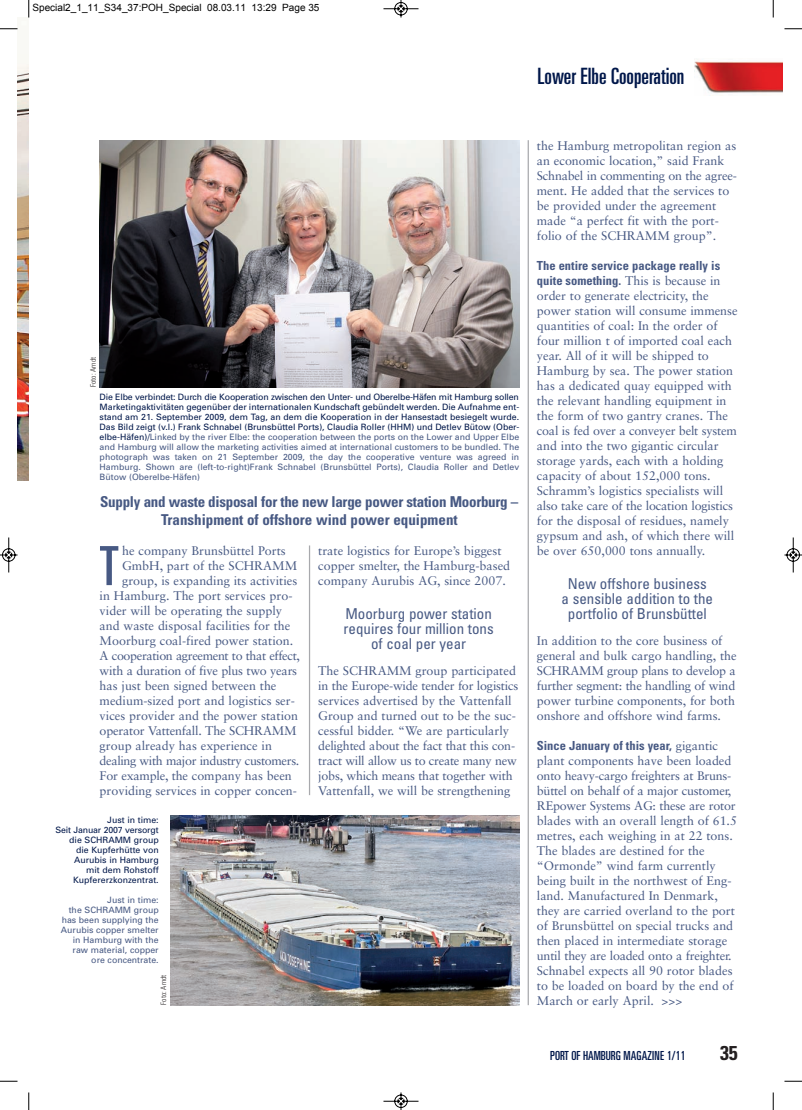
<style>
.page{position:relative;width:802px;height:1110px;background:#fff}
.page>*{position:absolute;margin:0;border:0;box-sizing:border-box;transform-origin:0 0}
.t1{font:ultra-condensed 54px "Univers";color:#475983}
.t2{font:ultra-condensed 22.5px "Univers";color:#00174a}
.t3{font:700 condensed 20px "Univers";color:#231f20}
.t4{font:condensed 15px/15px "Univers";color:#475983;text-align:center}
.t5{font:700 condensed 15px/17.5px "Univers";letter-spacing:-.02em;color:#475983;text-align:center}
.t6{font:12.5px/15px "Sabon";color:#475983}
.t7{font:12.5px "Sabon";letter-spacing:-.03em;color:#475983}
.t8{font:ultra-condensed 12.5px "Univers";color:#00174a}
.t9{font:10px "Arial";color:#000}
.t10{font:8.75px/10px "Univers";color:#00174a;text-align:justify}
.t11{font:8.75px/10px "Univers";color:#475983;text-align:right}
.t12{font:300 condensed 7.5px "Univers";color:#231f20}
.s1{color:#475983}
.s2{font-family:"Univers";font-weight:700;font-stretch:condensed}
</style>
<div class="page">
<img style="left:694px;top:61px;width:88px;height:32px">
<img style="left:18px;top:54px;width:11px;height:426px">
<hr style="left:309px;top:545px;width:1px;height:250px;background:#a8a9ad">
<hr style="left:527px;top:140px;width:2px;height:865px;background:#a8a9ad">
<img style="left:100px;top:140px;width:419px;height:248px">
<img style="left:170px;top:815px;width:349px;height:190px">
<svg style="left:28px;top:0;width:2px;height:18px"></svg>
<svg style="left:0;top:28px;width:18px;height:2px"></svg>
<svg style="left:773px;top:0;width:1px;height:18px"></svg>
<svg style="left:784px;top:28px;width:18px;height:2px"></svg>
<svg style="left:28px;top:1092px;width:2px;height:18px"></svg>
<svg style="left:0;top:1081px;width:18px;height:1px"></svg>
<svg style="left:773px;top:1092px;width:1px;height:18px"></svg>
<svg style="left:784px;top:1081px;width:18px;height:1px"></svg>
<svg style="left:383px;top:0;width:36px;height:18px"></svg>
<svg style="left:383px;top:1092px;width:36px;height:18px"></svg>
<svg style="left:0;top:537px;width:18px;height:36px"></svg>
<svg style="left:784px;top:537px;width:18px;height:36px"></svg>
<p class="t9" style="left:32px;top:1px;width:288px">Special2_1_11_S34_37:POH_Special 08.03.11 13:29 Page 35</p>
<p class="t2" style="left:537px;top:63px;width:148px">Lower Elbe Cooperation</p>
<p class="t12" style="left:89px;top:387px;width:32px;rotate:-90deg">Foto: Arndt</p>
<p class="t10" style="left:100px;top:392px;width:421px">Die Elbe verbindet: Durch die Kooperation zwischen den Unter- und Oberelbe-Häfen mit Hamburg sollen Marketingaktivitäten gegenüber der internationalen Kundschaft gebündelt werden. Die Aufnahme ent&shy;stand am 21. September 2009, dem Tag, an dem die Kooperation in der Hansestadt besiegelt wurde.<br>Das Bild zeigt (v.l.) Frank Schnabel (Brunsbüttel Ports), Claudia Roller (HHM) und Detlev Bütow (Ober&shy;elbe-Häfen)/<span class="s1">Linked by the river Elbe: the cooperation between the ports on the Lower and Upper Elbe and Hamburg will allow the marketing activities aimed at international customers to be bundled. The photograph was taken on 21 September 2009, the day the cooperative venture was agreed in Hamburg. Shown are (left-to-right)Frank Schnabel (Brunsbüttel Ports), Claudia Roller and Detlev Bütow (Oberelbe-Häfen)</span></p>
<p class="t5" style="left:100px;top:493px;width:419px">Supply and waste disposal for the new large power station Moorburg –<br>Transhipment of offshore wind power equipment</p>
<p class="t1" style="left:100px;top:535px;width:21px">T</p>
<p class="t6" style="left:122px;top:543px;width:165px">he company Brunsbüttel Ports</p>
<p class="t6" style="left:122px;top:558px;width:177px">GmbH, part of the SCHRAMM</p>
<p class="t6" style="left:122px;top:573px;width:177px">group, is expanding its activities</p>
<p class="t6" style="left:100px;top:588px;width:194px">in Hamburg. The port services pro-</p>
<p class="t6" style="left:100px;top:603px;width:184px">vider will be operating the supply</p>
<p class="t6" style="left:100px;top:618px;width:192px">and waste disposal facilities for the</p>
<p class="t6" style="left:100px;top:633px;width:195px">Moorburg coal-fired power station.</p>
<p class="t7" style="left:100px;top:648px;width:202px">A cooperation agreement to that effect,</p>
<p class="t6" style="left:100px;top:663px;width:199px">with a duration of five plus two years</p>
<p class="t6" style="left:100px;top:678px;width:178px">has just been signed between the</p>
<p class="t6" style="left:100px;top:693px;width:197px">medium-sized port and logistics ser-</p>
<p class="t6" style="left:100px;top:708px;width:200px">vices provider and the power station</p>
<p class="t6" style="left:100px;top:723px;width:198px">operator Vattenfall. The SCHRAMM</p>
<p class="t6" style="left:100px;top:738px;width:174px">group already has experience in</p>
<p class="t7" style="left:100px;top:753px;width:201px">dealing with major industry customers.</p>
<p class="t6" style="left:100px;top:768px;width:194px">For example, the company has been</p>
<p class="t6" style="left:100px;top:783px;width:199px">providing services in copper concen-</p>
<p class="t10" style="left:55px;top:815px;width:105px;text-align:right">Just in time:<br>Seit Januar 2007 versorgt die SCHRAMM group die Kupferhütte von<br>Aurubis in Hamburg<br>mit dem Rohstoff<br>Kupfererzkonzentrat.</p>
<p class="t11" style="left:61px;top:895px;width:99px">Just in time:<br>the SCHRAMM group has been supplying the<br>Aurubis copper smelter in Hamburg with the raw material, copper ore concentrate.</p>
<p class="t12" style="left:159px;top:1005px;width:32px;rotate:-90deg">Foto: Arndt</p>
<p class="t6" style="left:318px;top:543px;width:193px">trate logistics for Europe’s biggest copper smelter, the Hamburg-based company Aurubis AG, since 2007.</p>
<p class="t4" style="left:343px;top:606px;width:152px">Moorburg power station requires four million tons of coal per year</p>
<p class="t6" style="left:318px;top:663px;width:201px">The SCHRAMM group participated in the Europe-wide tender for logistics services advertised by the Vattenfall Group and turned out to be the suc&shy;cessful bidder. “We are particularly delighted about the fact that this con&shy;tract will allow us to create many new jobs, which means that together with Vattenfall, we will be strengthening</p>
<p class="t6" style="left:537px;top:138px;width:201px">the Hamburg metropolitan region as an economic location,” said Frank Schnabel in commenting on the agree&shy;ment. He added that the services to be provided under the agreement made “a perfect fit with the port&shy;folio of the SCHRAMM group”.</p>
<p class="t6" style="left:537px;top:258px;width:202px"><span class="s2">The entire service package really is quite something.</span> This is because in order to generate electricity, the power station will consume immense quantities of coal: In the order of four million t of imported coal each year. All of it will be shipped to Hamburg by sea. The power station has a dedicated quay equipped with the relevant handling equipment in the form of two gantry cranes. The coal is fed over a conveyer belt system and into the two gigantic circular storage yards, each with a holding capacity of about 152,000 tons.<br>Schramm’s logistics specialists will also take care of the location logistics for the disposal of residues, namely gypsum and ash, of which there will be over 650,000 tons annually.</p>
<p class="t4" style="left:561px;top:576px;width:153px">New offshore business<br>a sensible addition to the portfolio of Brunsbüttel</p>
<p class="t6" style="left:537px;top:633px;width:201px">In addition to the core business of general and bulk cargo handling, the SCHRAMM group plans to develop a further segment: the handling of wind power turbine components, for both onshore and offshore wind farms.</p>
<p class="t6" style="left:537px;top:738px;width:202px"><span class="s2">Since January of this year,</span> gigantic plant components have been loaded onto heavy-cargo freighters at Bruns&shy;büttel on behalf of a major customer, REpower Systems AG: these are rotor blades with an overall length of 61.5 metres, each weighing in at 22 tons.<br>The blades are destined for the “Ormonde” wind farm currently being built in the northwest of Eng&shy;land. Manufactured In Denmark, they are carried overland to the port of Brunsbüttel on special trucks and then placed in intermediate storage until they are loaded onto a freighter.<br>Schnabel expects all 90 rotor blades to be loaded on board by the end of March or early April. &gt;&gt;&gt;</p>
<p class="t8" style="left:550px;top:1048px;width:137px">PORT OF HAMBURG MAGAZINE 1/11</p>
<p class="t3" style="left:720px;top:1041px;width:19px">35</p>
</div>
